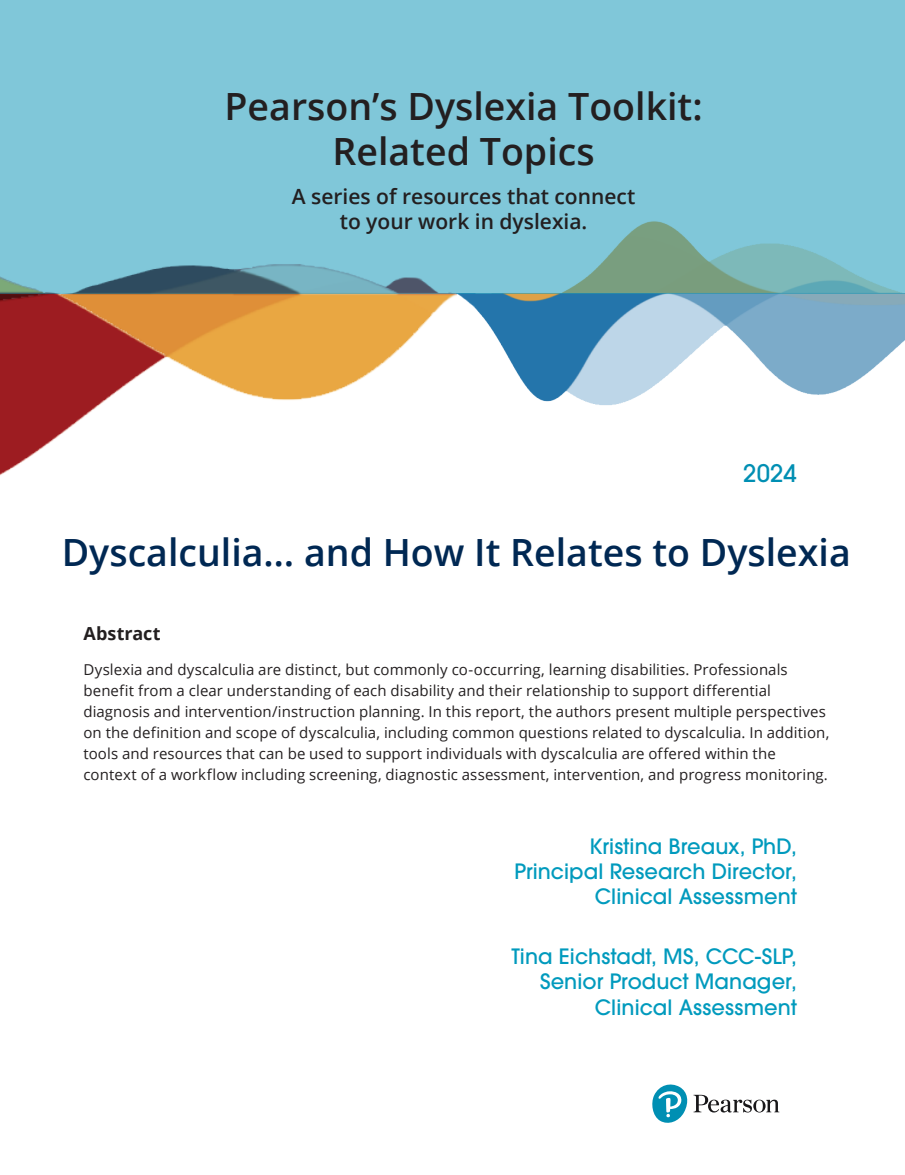
<style>
.page{position:relative;width:905px;height:1175px;background:#fff}
.page>*{position:absolute;margin:0;border:0;box-sizing:border-box;transform-origin:0 0}
.t1{font:600 37.5px/45px "Open Sans";color:#231f20;text-align:center}
.t2{font:600 37.5px "Open Sans";color:#002853}
.t3{font:500 24px "ITC Avant Garde Std";color:#008fb3}
.t4{font:500 21px/25.2px "ITC Avant Garde Std";letter-spacing:.005em;color:#009abd;text-align:right}
.t5{font:600 21px/25.2px "Open Sans";color:#231f20;text-align:center}
.t6{font:700 18px "Open Sans";letter-spacing:.005em;color:#231f20}
.t7{font:15px/21px "Open Sans";letter-spacing:.005em;color:#231f20}
</style>
<div class="page">
<img style="left:0;top:294px;width:456px;height:182px">
<img style="left:456px;top:294px;width:448px;height:111px">
<svg style="left:0;top:0;width:904px;height:294px;background:#7ec3d3"></svg>
<svg style="left:652px;top:1084px;width:127px;height:39px"></svg>
<h1 class="t1" style="left:224px;top:83px;width:479px">Pearson’s Dyslexia Toolkit:<br>Related Topics</h1>
<h3 class="t5" style="left:292px;top:183px;width:345px">A series of resources that connect to your work in dyslexia.</h3>
<h2 class="t3" style="left:743px;top:458px;width:55px">2024</h2>
<h1 class="t2" style="left:62px;top:526px;width:790px">Dyscalculia… and How It Relates to Dyslexia</h1>
<p class="t6" style="left:83px;top:621px;width:79px">Abstract</p>
<p class="t7" style="left:83px;top:658px;width:747px">Dyslexia and dyscalculia are distinct, but commonly co-occurring, learning disabilities. Professionals benefit from a clear understanding of each disability and their relationship to support differential diagnosis and intervention/instruction planning. In this report, the authors present multiple perspectives on the definition and scope of dyscalculia, including common questions related to dyscalculia. In addition, tools and resources that can be used to support individuals with dyscalculia are offered within the context of a workflow including screening, diagnostic assessment, intervention, and progress monitoring.</p>
<h3 class="t4" style="left:514px;top:833px;width:284px">Kristina Breaux, PhD,<br>Principal Research Director,<br>Clinical Assessment</h3>
<h3 class="t4" style="left:511px;top:943px;width:287px">Tina Eichstadt, MS, CCC-SLP,<br>Senior Product Manager,<br>Clinical Assessment</h3>
</div>
